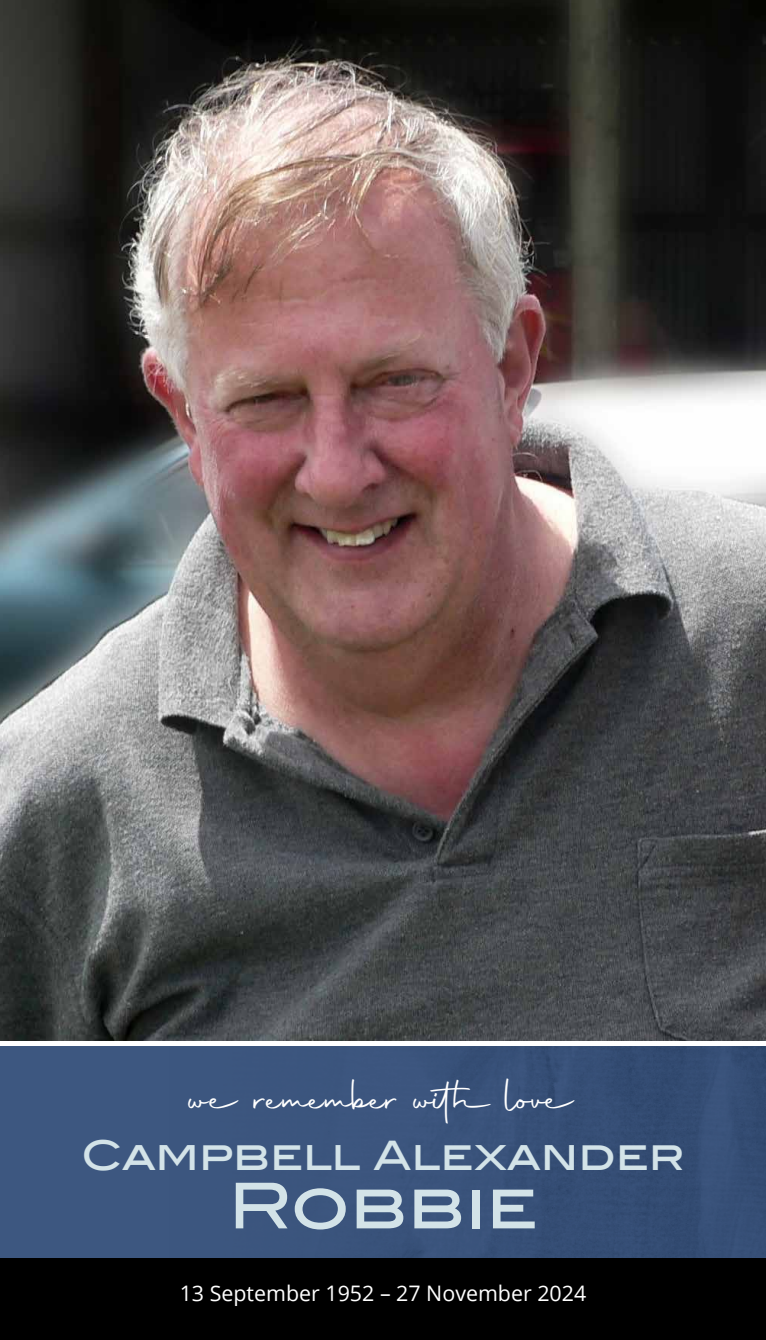
<style>
.page{position:relative;width:766px;height:1340px;background:#fff}
.page>*{position:absolute;margin:0;border:0;box-sizing:border-box;transform-origin:0 0}
.t1{font:500 63px "Blair ITC";color:#d3e3e8}
.t2{font:49.5px "Autography";color:#fff}
.t3{font:500 40.5px "Blair ITC";color:#d3e3e8}
.t4{font:21.38px "Open Sans";color:#fff}
</style>
<div class="page">
<div style="left:0;top:1046px;width:765px;height:247px;background:#3d5780"></div>
<div style="left:0;top:1258px;width:765px;height:81px;background:#000"></div>
<img style="left:0;top:0;width:765px;height:1040px">
<h2 class="t2" style="left:190px;top:1066px;width:387px">we remember with love</h2>
<h3 class="t3" style="left:81px;top:1130px;width:605px">Campbell Alexander</h3>
<h1 class="t1" style="left:228px;top:1167px;width:311px">Robbie</h1>
<p class="t4" style="left:180px;top:1278px;width:408px">13 September 1952 – 27 November 2024</p>
</div>
